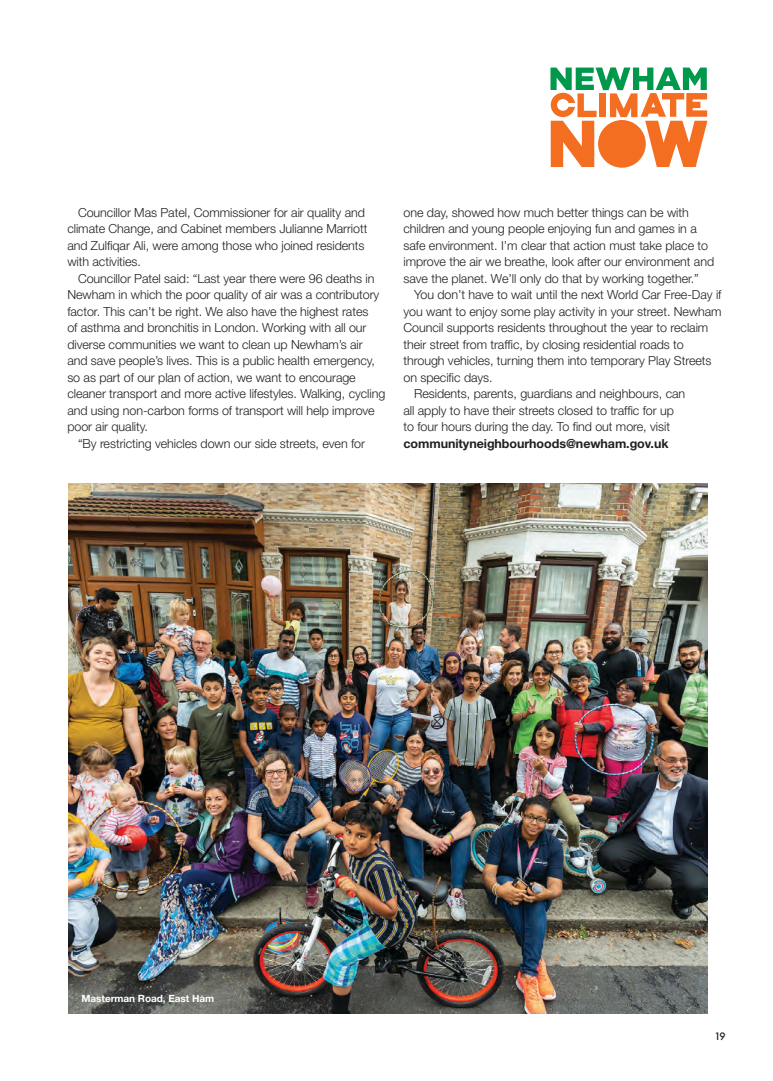
<style>
.page{position:relative;width:773px;height:1081px;background:#fff}
.page>*{position:absolute;margin:0;border:0;box-sizing:border-box;transform-origin:0 0}
.t1{font:300 12.5px/16.5px "Helvetica Neue";letter-spacing:-.005em;color:#231f20}
.t2{font:700 10px "Helvetica Neue";letter-spacing:-.005em;color:#fff}
.t3{font:500 10px "Futura";color:#231f20}
.s1{font-weight:700}
</style>
<div class="page">
<svg style="left:550px;top:67px;width:157px;height:100px"></svg>
<img style="left:69px;top:483px;width:638px;height:530px">
<p class="t1" style="left:67px;top:204px;width:301px;text-indent:11px">Councillor Mas Patel, Commissioner for air quality and climate Change, and Cabinet members Julianne Marriott and Zulfiqar Ali, were among those who joined residents with activities.</p>
<p class="t1" style="left:67px;top:270px;width:319px;text-indent:11px">Councillor Patel said: “Last year there were 96 deaths in Newham in which the poor quality of air was a contributory factor. This can’t be right. We also have the highest rates<br>of asthma and bronchitis in London. Working with all our diverse communities we want to clean up Newham’s air and save people’s lives. This is a public health emergency, so as part of our plan of action, we want to encourage cleaner transport and more active lifestyles. Walking, cycling and using non-carbon forms of transport will help improve poor air quality.</p>
<p class="t1" style="left:78px;top:435px;width:288px">“By restricting vehicles down our side streets, even for</p>
<p class="t1" style="left:403px;top:204px;width:312px">one day, showed how much better things can be with children and young people enjoying fun and games in a safe environment. I’m clear that action must take place to improve the air we breathe, look after our environment and save the planet. We’ll only do that by working together.”</p>
<p class="t1" style="left:403px;top:286px;width:319px;text-indent:11px">You don’t have to wait until the next World Car Free-Day if you want to enjoy some play activity in your street. Newham Council supports residents throughout the year to reclaim their street from traffic, by closing residential roads to through vehicles, turning them into temporary Play Streets on specific days.</p>
<p class="t1" style="left:403px;top:385px;width:283px;text-indent:11px">Residents, parents, guardians and neighbours, can all apply to have their streets closed to traffic for up to four hours during the day. To find out more, visit <span class="s1">communityneighbourhoods@newham.gov.uk</span></p>
<p class="t2" style="left:81px;top:992px;width:134px">Masterman Road, East Ham</p>
<p class="t3" style="left:714px;top:1029px;width:13px">19</p>
</div>
